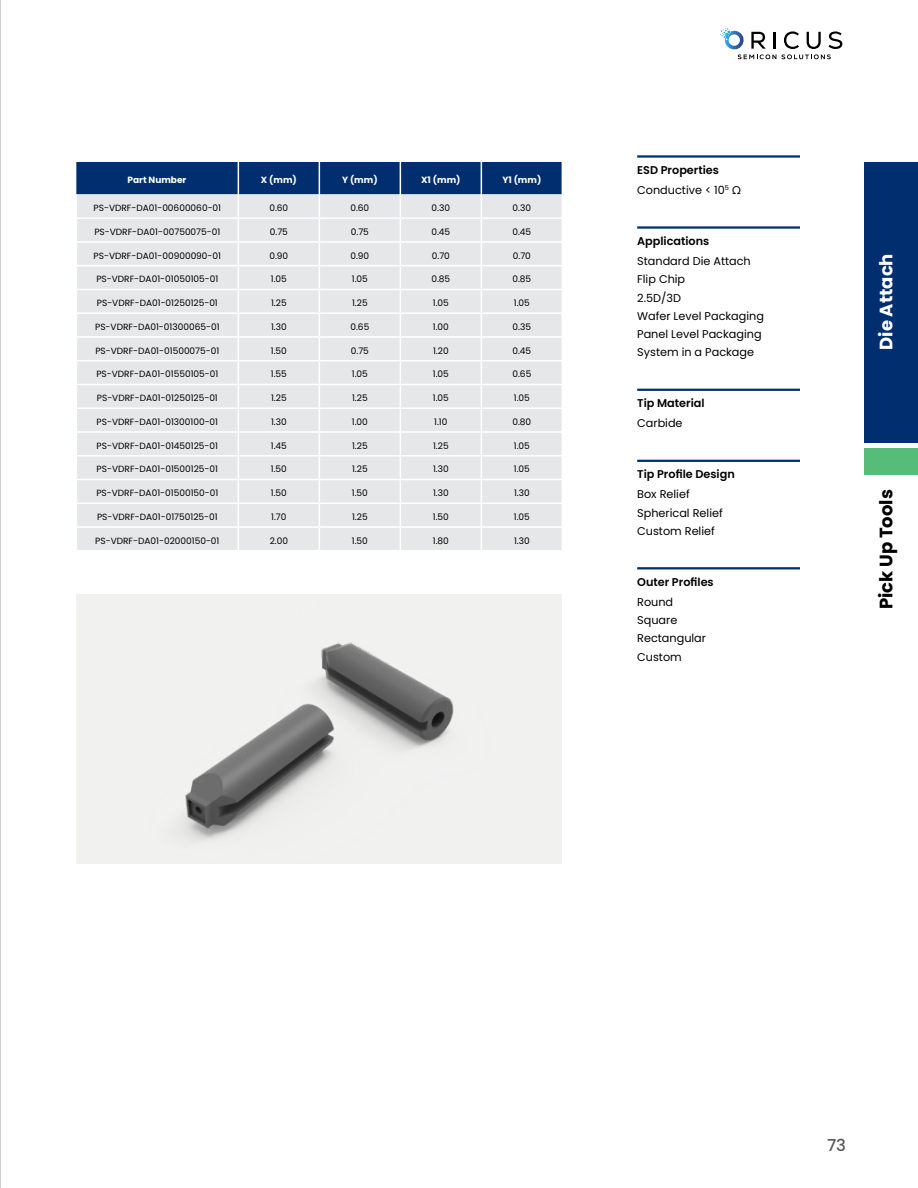
<style>
.page{position:relative;width:918px;height:1188px;background:#fff}
.page>*{position:absolute;margin:0;border:0;box-sizing:border-box;transform-origin:0 0}
.t1{font:700 18px "Poppins";color:#000}
.t2{font:700 18px "Poppins";color:#fff}
.t3{font:500 16.5px "Poppins";color:#58595b}
.t4{font:11.25px/18.3px "Poppins";color:#000}
.t5{font:600 11.25px "Poppins";color:#000}
.t6{font:9px "Poppins";color:#000}
.t7{font:700 9px "Poppins";color:#fff}
.s1{font-weight:600}
</style>
<div class="page">
<svg style="left:720px;top:28px;width:122px;height:31px"></svg>
<div style="left:864px;top:162px;width:54px;height:281px;background:#002e6e"></div>
<div style="left:864px;top:448px;width:54px;height:27px;background:#56bc7a"></div>
<hr style="left:0;top:0;width:1px;height:1188px;background:#9d9fa2">
<hr style="left:637px;top:155px;width:163px;height:3px;background:#002e6e">
<hr style="left:637px;top:226px;width:163px;height:3px;background:#002e6e">
<hr style="left:637px;top:389px;width:163px;height:2px;background:#002e6e">
<hr style="left:637px;top:460px;width:163px;height:2px;background:#002e6e">
<hr style="left:637px;top:567px;width:163px;height:2px;background:#002e6e">
<svg style="left:76px;top:162px;width:486px;height:388px;background:#d4d9df"></svg>
<img style="left:76px;top:594px;width:486px;height:270px">
<p class="t7" style="left:127px;top:173px;width:61px">Part Number</p>
<p class="t7" style="left:261px;top:173px;width:37px">X (mm)</p>
<p class="t7" style="left:342px;top:173px;width:37px">Y (mm)</p>
<p class="t7" style="left:421px;top:173px;width:41px">X1 (mm)</p>
<p class="t7" style="left:502px;top:173px;width:40px">Y1 (mm)</p>
<p class="t6" style="left:94px;top:201px;width:129px">PS-VDRF-DA01-00600060-01</p>
<p class="t6" style="left:269px;top:201px;width:20px">0.60</p>
<p class="t6" style="left:350px;top:201px;width:20px">0.60</p>
<p class="t6" style="left:432px;top:201px;width:20px">0.30</p>
<p class="t6" style="left:513px;top:201px;width:20px">0.30</p>
<p class="t6" style="left:94px;top:225px;width:128px">PS-VDRF-DA01-00750075-01</p>
<p class="t6" style="left:270px;top:225px;width:20px">0.75</p>
<p class="t6" style="left:351px;top:225px;width:20px">0.75</p>
<p class="t6" style="left:431px;top:225px;width:20px">0.45</p>
<p class="t6" style="left:512px;top:225px;width:20px">0.45</p>
<p class="t6" style="left:94px;top:249px;width:129px">PS-VDRF-DA01-00900090-01</p>
<p class="t6" style="left:269px;top:249px;width:20px">0.90</p>
<p class="t6" style="left:350px;top:249px;width:20px">0.90</p>
<p class="t6" style="left:432px;top:249px;width:20px">0.70</p>
<p class="t6" style="left:513px;top:249px;width:20px">0.70</p>
<p class="t6" style="left:96px;top:273px;width:123px">PS-VDRF-DA01-01050105-01</p>
<p class="t6" style="left:271px;top:273px;width:18px">1.05</p>
<p class="t6" style="left:352px;top:273px;width:18px">1.05</p>
<p class="t6" style="left:431px;top:273px;width:20px">0.85</p>
<p class="t6" style="left:512px;top:273px;width:20px">0.85</p>
<p class="t6" style="left:97px;top:297px;width:122px">PS-VDRF-DA01-01250125-01</p>
<p class="t6" style="left:271px;top:297px;width:17px">1.25</p>
<p class="t6" style="left:352px;top:297px;width:17px">1.25</p>
<p class="t6" style="left:433px;top:297px;width:18px">1.05</p>
<p class="t6" style="left:514px;top:297px;width:18px">1.05</p>
<p class="t6" style="left:95px;top:320px;width:126px">PS-VDRF-DA01-01300065-01</p>
<p class="t6" style="left:271px;top:320px;width:17px">1.30</p>
<p class="t6" style="left:350px;top:320px;width:20px">0.65</p>
<p class="t6" style="left:433px;top:320px;width:18px">1.00</p>
<p class="t6" style="left:513px;top:320px;width:20px">0.35</p>
<p class="t6" style="left:95px;top:344px;width:125px">PS-VDRF-DA01-01500075-01</p>
<p class="t6" style="left:271px;top:344px;width:18px">1.50</p>
<p class="t6" style="left:351px;top:344px;width:20px">0.75</p>
<p class="t6" style="left:433px;top:344px;width:17px">1.20</p>
<p class="t6" style="left:512px;top:344px;width:20px">0.45</p>
<p class="t6" style="left:96px;top:368px;width:123px">PS-VDRF-DA01-01550105-01</p>
<p class="t6" style="left:271px;top:368px;width:18px">1.55</p>
<p class="t6" style="left:352px;top:368px;width:18px">1.05</p>
<p class="t6" style="left:433px;top:368px;width:18px">1.05</p>
<p class="t6" style="left:512px;top:368px;width:20px">0.65</p>
<p class="t6" style="left:97px;top:392px;width:122px">PS-VDRF-DA01-01250125-01</p>
<p class="t6" style="left:271px;top:392px;width:17px">1.25</p>
<p class="t6" style="left:352px;top:392px;width:17px">1.25</p>
<p class="t6" style="left:433px;top:392px;width:18px">1.05</p>
<p class="t6" style="left:514px;top:392px;width:18px">1.05</p>
<p class="t6" style="left:97px;top:415px;width:123px">PS-VDRF-DA01-01300100-01</p>
<p class="t6" style="left:271px;top:415px;width:17px">1.30</p>
<p class="t6" style="left:352px;top:415px;width:18px">1.00</p>
<p class="t6" style="left:434px;top:415px;width:15px">1.10</p>
<p class="t6" style="left:512px;top:415px;width:20px">0.80</p>
<p class="t6" style="left:97px;top:439px;width:123px">PS-VDRF-DA01-01450125-01</p>
<p class="t6" style="left:271px;top:439px;width:18px">1.45</p>
<p class="t6" style="left:352px;top:439px;width:17px">1.25</p>
<p class="t6" style="left:433px;top:439px;width:17px">1.25</p>
<p class="t6" style="left:514px;top:439px;width:18px">1.05</p>
<p class="t6" style="left:97px;top:463px;width:123px">PS-VDRF-DA01-01500125-01</p>
<p class="t6" style="left:271px;top:463px;width:18px">1.50</p>
<p class="t6" style="left:352px;top:463px;width:17px">1.25</p>
<p class="t6" style="left:433px;top:463px;width:17px">1.30</p>
<p class="t6" style="left:514px;top:463px;width:18px">1.05</p>
<p class="t6" style="left:96px;top:487px;width:123px">PS-VDRF-DA01-01500150-01</p>
<p class="t6" style="left:271px;top:487px;width:18px">1.50</p>
<p class="t6" style="left:352px;top:487px;width:18px">1.50</p>
<p class="t6" style="left:433px;top:487px;width:17px">1.30</p>
<p class="t6" style="left:514px;top:487px;width:17px">1.30</p>
<p class="t6" style="left:97px;top:510px;width:122px">PS-VDRF-DA01-01750125-01</p>
<p class="t6" style="left:271px;top:510px;width:17px">1.70</p>
<p class="t6" style="left:352px;top:510px;width:17px">1.25</p>
<p class="t6" style="left:433px;top:510px;width:18px">1.50</p>
<p class="t6" style="left:514px;top:510px;width:18px">1.05</p>
<p class="t6" style="left:95px;top:534px;width:126px">PS-VDRF-DA01-02000150-01</p>
<p class="t6" style="left:270px;top:534px;width:20px">2.00</p>
<p class="t6" style="left:352px;top:534px;width:18px">1.50</p>
<p class="t6" style="left:433px;top:534px;width:18px">1.80</p>
<p class="t6" style="left:514px;top:534px;width:17px">1.30</p>
<p class="t4" style="left:637px;top:160px;width:105px;line-height:20.4px"><span class="s1">ESD Properties<br></span>Conductive &lt; 10<sup>5</sup> Ω</p>
<p class="t5" style="left:637px;top:233px;width:74px">Applications</p>
<p class="t4" style="left:637px;top:252px;width:128px">Standard Die Attach<br>Flip Chip<br>2.5D/3D<br>Wafer Level Packaging<br>Panel Level Packaging<br>System in a Package</p>
<p class="t5" style="left:637px;top:395px;width:69px">Tip Material</p>
<p class="t4" style="left:637px;top:414px;width:47px">Carbide</p>
<p class="t5" style="left:637px;top:466px;width:99px">Tip Profile Design</p>
<p class="t4" style="left:637px;top:485px;width:87px">Box Relief<br>Spherical Relief<br>Custom Relief</p>
<p class="t5" style="left:637px;top:574px;width:78px">Outer Profiles</p>
<p class="t4" style="left:637px;top:593px;width:70px">Round<br>Square<br>Rectangular<br>Custom</p>
<h1 class="t2" style="left:874px;top:350px;width:98px;rotate:-90deg">Die Attach</h1>
<h1 class="t1" style="left:874px;top:609px;width:122px;rotate:-90deg">Pick Up Tools</h1>
<h2 class="t3" style="left:827px;top:1134px;width:21px">73</h2>
</div>
